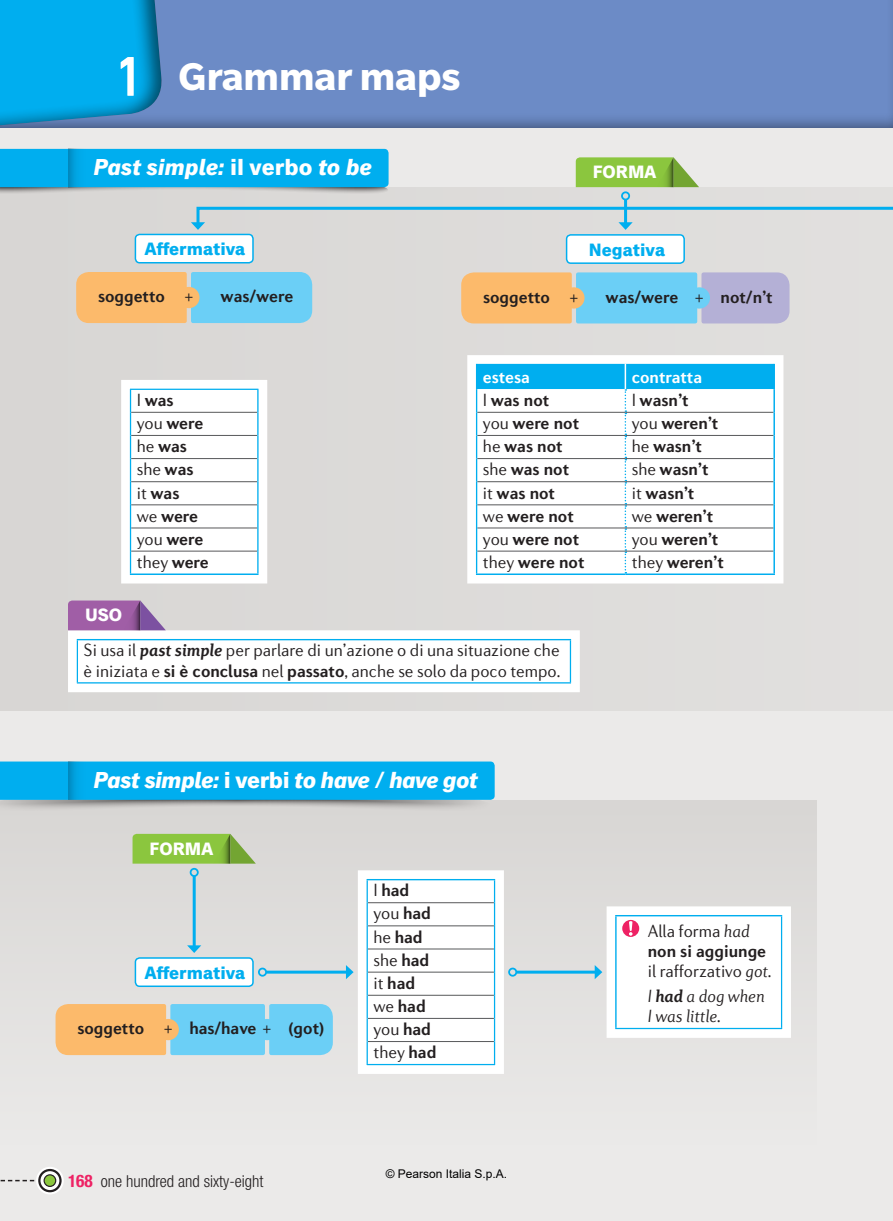
<style>
.page{position:relative;width:893px;height:1221px;background:#fff}
.page>*{position:absolute;margin:0;border:0;box-sizing:border-box;transform-origin:0 0}
.t1{font:700 42px "Slate Pro";color:#fff}
.t2{font:italic 700 23.25px "Classic Grotesque Pro";letter-spacing:-.02em;color:#fff}
.t3{font:italic 700 23.25px "Classic Grotesque Pro";color:#fff}
.t4{font:700 18px/23.1px "Diverda Sans LT Std";color:#231f20;scale:.95 1}
.t5{font:300 18px/20.2px "Diverda Sans LT Std";color:#231f20;scale:.95 1}
.t6{font:700 18px "Classic Grotesque Pro";color:#00aeef}
.t7{font:italic 300 18px/20.2px "Diverda Sans LT Std";color:#231f20;scale:.95 1}
.t8{font:700 18px "Diverda Sans LT Std";color:#fff;scale:.95 1}
.t9{font:700 18px "Classic Grotesque Pro";color:#fff}
.t10{font:300 condensed 16.5px "Helvetica Neue LTW1 G";color:#231f20}
.t11{font:12px "Arial";color:#000}
.s1{font-family:"DIN Next W1 G";font-weight:500;font-size:57px}
.s2{font-style:normal}
.s3{font-weight:300}
.s4{font-weight:700;font-style:italic}
.s5{font-weight:700}
.s6{font-weight:700;font-size:17.25px;color:#ee2264}
.s7{font-style:italic}
</style>
<div class="page">
<div style="left:0;top:128px;width:893px;height:1092px;background:#ebeae9"></div>
<div style="left:0;top:187px;width:893px;height:523px;background:#dcdad9"></div>
<div style="left:0;top:799px;width:816px;height:345px;background:#e1dfde"></div>
<svg style="left:0;top:149px;width:389px;height:45px;background:#1fb0e6"></svg>
<div style="left:68px;top:149px;width:26px;height:38px;background:linear-gradient(to right,#0097d1,#00b4f7)"></div>
<div style="left:0;top:0;width:893px;height:128px;background:#231f20;opacity:.65"></div>
<svg style="left:0;top:1179px;width:35px;height:2px"></svg>
<svg style="left:36px;top:1166px;width:28px;height:28px"></svg>
<svg style="left:39px;top:1169px;width:21px;height:21px"></svg>
<div style="left:38px;top:1168px;width:24px;height:24px;border:2px solid #231f20;border-radius:50%"></div>
<div style="left:44px;top:1174px;width:12px;height:12px;background:#8bc63e;border-radius:50%"></div>
<div style="left:44px;top:1174px;width:12px;height:12px;border:1px solid #231f20;border-radius:50%"></div>
<svg style="left:76px;top:272px;width:236px;height:51px;background:#b1c5b4"></svg>
<div style="left:178px;top:287px;width:21px;height:21px;background:#fcba6b;border-radius:50%"></div>
<div style="left:576px;top:272px;width:121px;height:51px;background:#6bcff6;border-radius:2px"></div>
<svg style="left:461px;top:272px;width:128px;height:51px;background:#eebd7b"></svg>
<div style="left:701px;top:272px;width:88px;height:51px;background:#b4b0d6"></div>
<div style="left:689px;top:287px;width:21px;height:21px;background:#6bcff6;border-radius:50%"></div>
<div style="left:563px;top:287px;width:21px;height:21px;background:#fcba6b;border-radius:50%"></div>
<div style="left:170px;top:1003px;width:95px;height:51px;background:#6bcff6;border-radius:2px"></div>
<svg style="left:56px;top:1003px;width:127px;height:51px;background:#efbd7b"></svg>
<div style="left:269px;top:1004px;width:64px;height:50px;background:#6bcff6"></div>
<div style="left:256px;top:1018px;width:22px;height:22px;background:#6bcff6;border-radius:50%"></div>
<div style="left:158px;top:1018px;width:21px;height:22px;background:#fcba6b;border-radius:50%"></div>
<hr style="left:193px;top:875px;width:3px;height:71px;background:#00aeef">
<div style="left:190px;top:867px;width:9px;height:9px;border:2px solid #00aeef;border-radius:50%"></div>
<svg style="left:187px;top:945px;width:14px;height:7px"></svg>
<svg style="left:133px;top:833px;width:123px;height:30px;background:#91c250"></svg>
<svg style="left:0;top:761px;width:495px;height:50px;background:#2eb1e1"></svg>
<div style="left:68px;top:761px;width:26px;height:38px;background:linear-gradient(to right,#0097d1,#00b4f7)"></div>
<svg style="left:368px;top:880px;width:126px;height:183px;background:#f7f8f8"></svg>
<div style="left:358px;top:870px;width:146px;height:203px;border:9px solid #fff"></div>
<div style="left:616px;top:915px;width:166px;height:113px;background:#fff"></div>
<div style="left:622px;top:919px;width:17px;height:17px;background:#ee2264;border-radius:50%"></div>
<svg style="left:629px;top:921px;width:3px;height:14px"></svg>
<div style="left:606px;top:906px;width:185px;height:131px;border:9px solid #fff"></div>
<hr style="left:266px;top:970px;width:81px;height:3px;background:#00aeef">
<div style="left:258px;top:967px;width:9px;height:9px;border:2px solid #00aeef;border-radius:50%"></div>
<svg style="left:346px;top:965px;width:8px;height:14px"></svg>
<hr style="left:516px;top:970px;width:80px;height:3px;background:#00aeef">
<div style="left:508px;top:967px;width:9px;height:9px;border:2px solid #00aeef;border-radius:50%"></div>
<svg style="left:595px;top:965px;width:7px;height:14px"></svg>
<hr style="left:624px;top:199px;width:3px;height:25px;background:#00aeef">
<div style="left:621px;top:191px;width:9px;height:9px;border:2px solid #00aeef;border-radius:50%"></div>
<svg style="left:131px;top:390px;width:126px;height:183px;background:#f8f8f8"></svg>
<div style="left:121px;top:380px;width:146px;height:203px;border:9px solid #fff"></div>
<div style="left:135px;top:234px;width:118px;height:29px;background:#fff;border-radius:4px"></div>
<div style="left:135px;top:234px;width:119px;height:29px;border:2px solid #00aeef;border-radius:4px"></div>
<div style="left:135px;top:957px;width:118px;height:29px;background:#fff;border-radius:4px"></div>
<div style="left:135px;top:957px;width:119px;height:29px;border:2px solid #00aeef;border-radius:4px"></div>
<div style="left:566px;top:235px;width:118px;height:28px;background:#fff;border-radius:4px"></div>
<div style="left:566px;top:234px;width:119px;height:30px;border:2px solid #00aeef;border-radius:4px"></div>
<svg style="left:191px;top:207px;width:702px;height:23px"></svg>
<svg style="left:477px;top:365px;width:296px;height:208px;background:#dbeff7"></svg>
<div style="left:467px;top:355px;width:316px;height:228px;border:9px solid #fff"></div>
<div style="left:77px;top:639px;width:493px;height:44px;background:#fff"></div>
<div style="left:68px;top:630px;width:512px;height:62px;border:9px solid #fff"></div>
<svg style="left:68px;top:600px;width:98px;height:30px;background:#a16da9"></svg>
<svg style="left:576px;top:157px;width:123px;height:30px;background:#91c44f"></svg>
<svg style="left:0;top:0;width:166px;height:128px;background:#0ca1de"></svg>
<h1 class="t1" style="left:113px;top:54px;width:349px"><span class="s1">1</span> Grammar maps</h1>
<p class="t3" style="left:94px;top:152px;width:280px">Past simple: <span class="s2">il verbo</span> to be</p>
<p class="t6" style="left:145px;top:238px;width:102px">Affermativa</p>
<p class="t9" style="left:593px;top:160px;width:65px">FORMA</p>
<p class="t6" style="left:589px;top:238px;width:78px">Negativa</p>
<p class="t4" style="left:98px;top:284px;width:102px">soggetto <span class="s3">+</span></p>
<p class="t4" style="left:221px;top:284px;width:78px">was/were</p>
<p class="t4" style="left:483px;top:285px;width:102px">soggetto <span class="s3">+</span></p>
<p class="t4" style="left:605px;top:285px;width:177px">was/were <span class="s3">+</span> not/n’t</p>
<p class="t9" style="left:85px;top:603px;width:39px">USO</p>
<p class="t4" style="left:137px;top:388px;width:77px"><span class="s3">I</span> was<br><span class="s3">you</span> were <span class="s3">he</span> was <span class="s3">she</span> was<br><span class="s3">it</span> was<br><span class="s3">we</span> were <span class="s3">you</span> were <span class="s3">they</span> were</p>
<p class="t8" style="left:483px;top:366px;width:51px">estesa</p>
<p class="t8" style="left:632px;top:366px;width:76px">contratta</p>
<p class="t4" style="left:483px;top:388px;width:71px"><span class="s3">I</span> was not</p>
<p class="t4" style="left:632px;top:388px;width:61px"><span class="s3">I</span> wasn’t</p>
<p class="t4" style="left:483px;top:411px;width:103px"><span class="s3">you</span> were not</p>
<p class="t4" style="left:632px;top:411px;width:93px"><span class="s3">you</span> weren’t</p>
<p class="t4" style="left:483px;top:434px;width:85px"><span class="s3">he</span> was not</p>
<p class="t4" style="left:632px;top:434px;width:75px"><span class="s3">he</span> wasn’t</p>
<p class="t4" style="left:483px;top:457px;width:92px"><span class="s3">she</span> was not</p>
<p class="t4" style="left:632px;top:457px;width:82px"><span class="s3">she</span> wasn’t</p>
<p class="t4" style="left:483px;top:480px;width:77px"><span class="s3">it</span> was not</p>
<p class="t4" style="left:632px;top:480px;width:67px"><span class="s3">it</span> wasn’t</p>
<p class="t4" style="left:483px;top:503px;width:97px"><span class="s3">we</span> were not</p>
<p class="t4" style="left:632px;top:503px;width:87px"><span class="s3">we</span> weren’t</p>
<p class="t4" style="left:483px;top:527px;width:103px"><span class="s3">you</span> were not</p>
<p class="t4" style="left:632px;top:527px;width:93px"><span class="s3">you</span> weren’t</p>
<p class="t4" style="left:483px;top:550px;width:108px"><span class="s3">they</span> were not</p>
<p class="t4" style="left:632px;top:550px;width:98px"><span class="s3">they</span> weren’t</p>
<p class="t5" style="left:84px;top:640px;width:503px">Si usa il <span class="s4">past simple</span> per parlare di un’azione o di una situazione che è iniziata e <span class="s5">si è conclusa</span> nel <span class="s5">passato</span>, anche se solo da poco tempo.</p>
<p class="t2" style="left:94px;top:764px;width:386px">Past simple: <span class="s2">i verbi</span> to have / have got</p>
<p class="t9" style="left:150px;top:836px;width:65px">FORMA</p>
<p class="t6" style="left:145px;top:961px;width:102px">Affermativa</p>
<p class="t4" style="left:77px;top:1016px;width:261px">soggetto <span class="s3">+</span> has/have <span class="s3">+</span> (got)</p>
<p class="t10" style="left:68px;top:1170px;width:197px"><span class="s6">168</span> one hundred and sixty-eight</p>
<p class="t4" style="left:373px;top:878px;width:68px"><span class="s3">I</span> had <span class="s3">you</span> had <span class="s3">he</span> had <span class="s3">she</span> had <span class="s3">it</span> had <span class="s3">we</span> had <span class="s3">you</span> had <span class="s3">they</span> had</p>
<p class="t11" style="left:386px;top:1164px;width:123px">© Pearson Italia S.p.A.</p>
<p class="t5" style="left:648px;top:920px;width:132px">Alla forma <span class="s7">had </span><span class="s5">non si aggiunge </span>il rafforzativo <span class="s7">got</span>.</p>
<p class="t7" style="left:648px;top:985px;width:125px">I <span class="s5">had</span> a dog when<br>I was little.</p>
</div>
